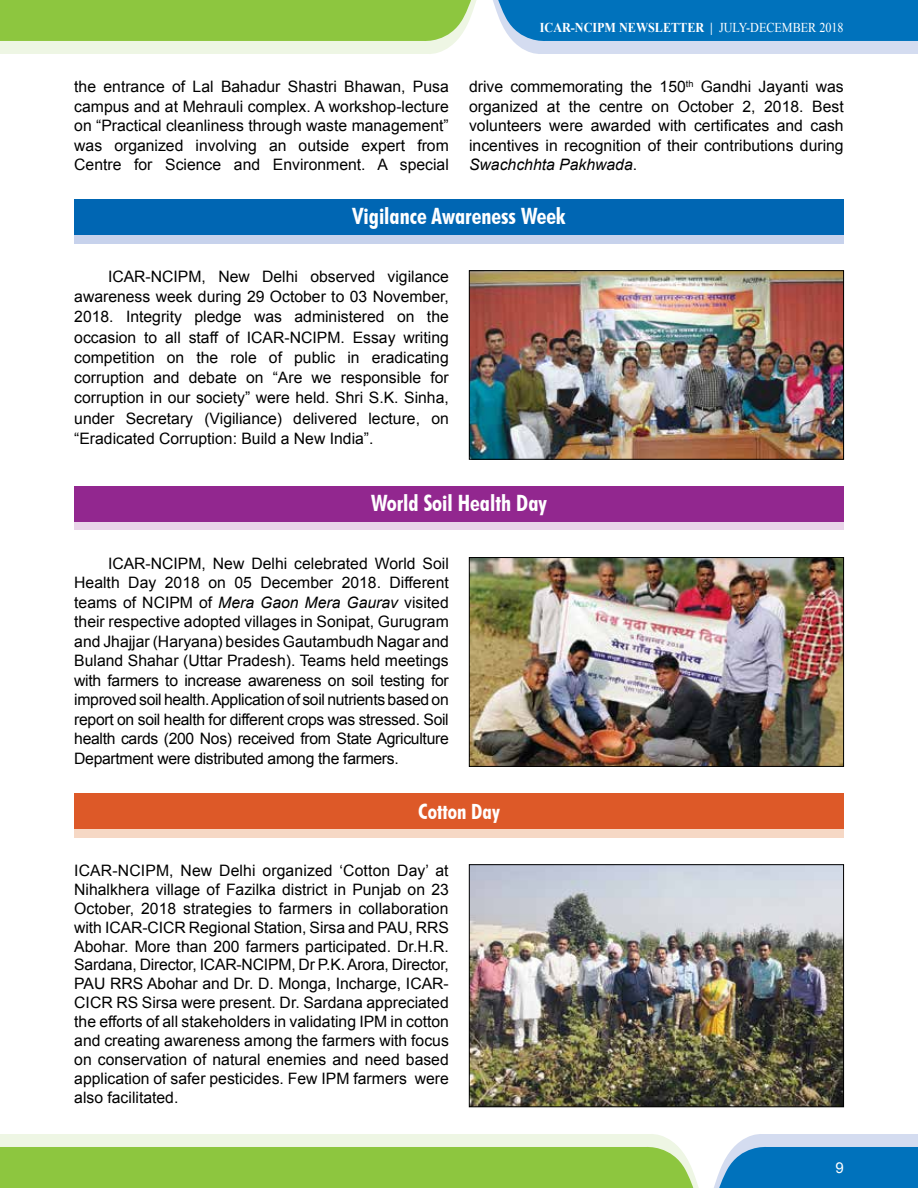
<style>
.page{position:relative;width:918px;height:1188px;background:#fff}
.page>*{position:absolute;margin:0;border:0;box-sizing:border-box;transform-origin:0 0}
.t1{font:700 condensed 22.5px "Futura BT";color:#fff}
.t2{font:700 condensed 21px "Futura BT";color:#fff}
.t3{font:15.75px/19.5px "Arial";color:#000;text-align:justify}
.t4{font:15px "Arial";color:#fff}
.t5{font:700 13.5px "Times New Roman";color:#fff;scale:.9 1}
.s1{font-weight:400}
.s2{font-style:italic}
</style>
<div class="page">
<svg style="left:493px;top:0;width:425px;height:54px;background:#3b90ca"></svg>
<svg style="left:0;top:0;width:477px;height:54px;background:#a7d36b"></svg>
<svg style="left:714px;top:1134px;width:204px;height:54px;background:#4394cc"></svg>
<svg style="left:0;top:1134px;width:699px;height:54px;background:#a6d26a"></svg>
<div style="left:74px;top:794px;width:770px;height:43px;background:#f6d8c5"></div>
<div style="left:74px;top:794px;width:770px;height:35px;background:#dd5928"></div>
<img style="left:471px;top:272px;width:371px;height:185px">
<div style="left:469px;top:270px;width:375px;height:189px;border:1px solid #000"></div>
<img style="left:471px;top:559px;width:371px;height:206px">
<div style="left:469px;top:557px;width:375px;height:210px;border:1px solid #000"></div>
<img style="left:471px;top:866px;width:371px;height:239px">
<div style="left:469px;top:864px;width:375px;height:243px;border:1px solid #000"></div>
<div style="left:74px;top:200px;width:770px;height:43px;background:#c7d2ec"></div>
<div style="left:74px;top:200px;width:770px;height:35px;background:#0066b3"></div>
<div style="left:74px;top:486px;width:770px;height:44px;background:#e9d4e9"></div>
<div style="left:74px;top:486px;width:770px;height:36px;background:#92278f"></div>
<p class="t5" style="left:540px;top:18px;width:339px">ICAR-NCIPM NEWSLETTER | <span class="s1">JULY-DECEMBER 2018</span></p>
<p class="t3" style="left:74px;top:77px;width:376px">the entrance of Lal Bahadur Shastri Bhawan, Pusa campus and at Mehrauli complex. A workshop-lecture on “Practical cleanliness through waste management” was organized involving an outside expert from Centre for Science and Environment. A special</p>
<p class="t3" style="left:469px;top:77px;width:376px">drive commemorating the 150<sup>th</sup> Gandhi Jayanti was organized at the centre on October 2, 2018. Best volunteers were awarded with certificates and cash incentives in recognition of their contributions during <span class="s2">Swachchhta Pakhwada</span>.</p>
<h1 class="t1" style="left:353px;top:203px;width:214px">Vigilance Awareness Week</h1>
<p class="t3" style="left:74px;top:266px;width:376px;line-height:20.2px;text-indent:34px">ICAR-NCIPM, New Delhi observed vigilance awareness week during 29 October to 03 November, 2018. Integrity pledge was administered on the occasion to all staff of ICAR-NCIPM. Essay writing competition on the role of public in eradicating corruption and debate on “Are we responsible for corruption in our society” were held. Shri S.K. Sinha, under Secretary (Vigiliance) delivered lecture, on “Eradicated Corruption: Build a New India”.</p>
<h1 class="t1" style="left:371px;top:489px;width:177px">World Soil Health Day</h1>
<p class="t3" style="left:74px;top:554px;width:376px;text-indent:34px">ICAR-NCIPM, New Delhi celebrated World Soil Health Day 2018 on 05 December 2018. Different teams of NCIPM of <span class="s2">Mera Gaon Mera Gaurav</span> visited their respective adopted villages in Sonipat, Gurugram and Jhajjar (Haryana) besides Gautambudh Nagar and Buland Shahar (Uttar Pradesh). Teams held meetings with farmers to increase awareness on soil testing for improved soil health. Application of soil nutrients based on report on soil health for different crops was stressed. Soil health cards (200 Nos) received from State Agriculture Department were distributed among the farmers.</p>
<h2 class="t2" style="left:418px;top:799px;width:83px">Cotton Day</h2>
<p class="t3" style="left:74px;top:861px;width:376px;line-height:18.9px">ICAR-NCIPM, New Delhi organized ‘Cotton Day’ at Nihalkhera village of Fazilka district in Punjab on 23<br>October, 2018 strategies to farmers in collaboration with ICAR-CICR Regional Station, Sirsa and PAU, RRS Abohar. More than 200 farmers participated. Dr.H.R.<br>Sardana, Director, ICAR-NCIPM, Dr P.K. Arora, Director, PAU RRS Abohar and Dr. D. Monga, Incharge, ICAR-CICR RS Sirsa were present. Dr. Sardana appreciated the efforts of all stakeholders in validating IPM in cotton and creating awareness among the farmers with focus on conservation of natural enemies and need based application of safer pesticides. Few IPM farmers were also facilitated.</p>
<p class="t4" style="left:835px;top:1158px;width:10px">9</p>
</div>
